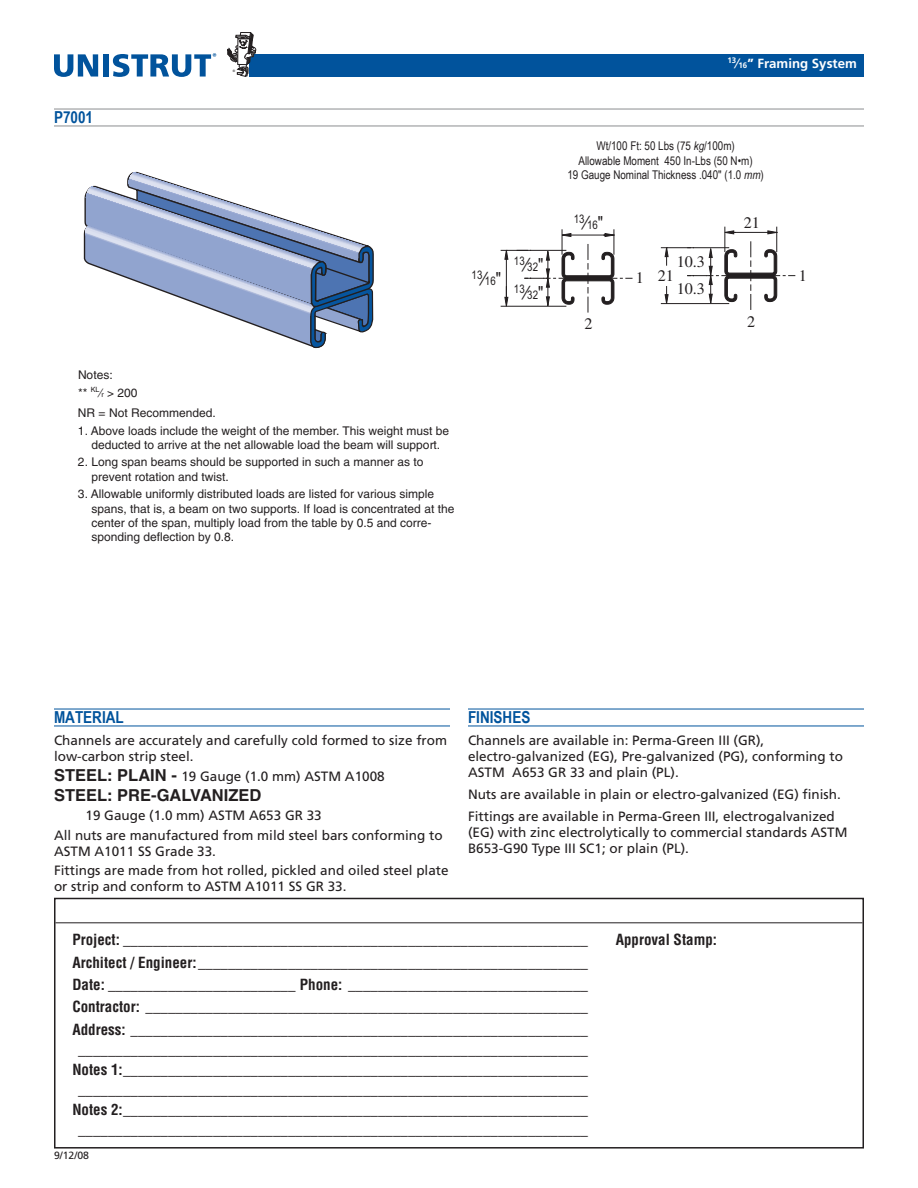
<style>
.page{position:relative;width:918px;height:1188px;background:#fff}
.page>*{position:absolute;margin:0;border:0;box-sizing:border-box;transform-origin:0 0}
.t1{font:700 16.5px "Helvetica";color:#231f20}
.t2{font:700 16.5px "Arial Narrow";color:#01539c}
.t3{font:700 16.5px "Arial Narrow";color:#01539c}
.t4{font:16.05px/27.2px "Times";color:#231f20}
.t5{font:700 condensed 15px/20.2px "Helvetica";color:#231f20;text-align:justify}
.t6{font:13.5px/16.2px "Frutiger";color:#231f20}
.t7{font:700 13.2px "Frutiger";color:#fff}
.t8{font:12px/14.4px "Helvetica";color:#231f20}
.t9{font:12px/14.4px "Arial Narrow";color:#231f20;text-align:center}
.t10{font:11.85px "Arial Narrow";color:#231f20}
.t11{font:10.5px "Frutiger";color:#231f20}
.t12{font:3.15px "Helvetica";color:#231f20}
.s1{font-size:7.2px}
.s2{font-size:7.95px}
.s3{font-style:italic}
.s4{font-size:18.15px}
.s5{font-family:"Helvetica";font-weight:700;font-size:16.5px}
</style>
<div class="page">
<hr style="left:56px;top:923px;width:806px;height:1px;background:#231f20">
<div style="left:54px;top:898px;width:810px;height:251px;border:2px solid #231f20"></div>
<svg style="left:54px;top:54px;width:44px;height:23px"></svg>
<div style="left:103px;top:54px;width:6px;height:23px;background:#01539c"></div>
<svg style="left:113px;top:53px;width:103px;height:24px"></svg>
<div style="left:249px;top:54px;width:615px;height:22px;background:#01539c"></div>
<svg style="left:227px;top:32px;width:31px;height:45px"></svg>
<hr style="left:54px;top:709px;width:396px;height:1px;background:#01539c">
<hr style="left:54px;top:726px;width:396px;height:1px;background:#01539c">
<hr style="left:468px;top:709px;width:396px;height:1px;background:#01539c">
<hr style="left:468px;top:726px;width:396px;height:1px;background:#01539c">
<hr style="left:54px;top:109px;width:810px;height:1px;background:#8b8d90">
<hr style="left:54px;top:126px;width:810px;height:1px;background:#8b8d90">
<hr style="left:501px;top:306px;width:65px;height:1px;background:#231f20">
<hr style="left:501px;top:250px;width:65px;height:1px;background:#231f20">
<svg style="left:504px;top:229px;width:129px;height:84px"></svg>
<hr style="left:661px;top:303px;width:68px;height:1px;background:#231f20">
<hr style="left:661px;top:247px;width:68px;height:1px;background:#231f20">
<svg style="left:664px;top:286px;width:5px;height:19px"></svg>
<svg style="left:664px;top:247px;width:5px;height:19px"></svg>
<svg style="left:687px;top:227px;width:108px;height:83px"></svg>
<svg style="left:84px;top:172px;width:290px;height:176px"></svg>
<p class="t3" style="left:54px;top:108px;width:41px">P7001</p>
<p class="t12" style="left:233px;top:69px;width:4px">®</p>
<p class="t8" style="left:78px;top:366px;width:61px;line-height:17.4px">Notes:<br>** <sup>KL</sup>⁄<span class="s1">r</span> &gt; 200</p>
<p class="t8" style="left:78px;top:406px;width:139px">NR = Not Recommended.</p>
<p class="t8" style="left:78px;top:423px;width:373px;text-align:center">1. Above loads include the weight of the member. This weight must be deducted to arrive at the net allowable load the beam will support.</p>
<p class="t8" style="left:91px;top:455px;width:334px;text-indent:-14px">2. Long span beams should be supported in such a manner as to prevent rotation and twist.</p>
<p class="t8" style="left:91px;top:487px;width:364px;text-indent:-14px">3. Allowable uniformly distributed loads are listed for various simple spans, that is, a beam on two supports. If load is concentrated at the center of the span, multiply load from the table by 0.5 and corre&shy;sponding deflection by 0.8.</p>
<p class="t7" style="left:727px;top:56px;width:131px"><sup>13</sup>⁄<span class="s2">16</span>” Framing System</p>
<p class="t9" style="left:567px;top:139px;width:198px">Wt/100 Ft: 50 Lbs (75 <span class="s3">kg</span>/100m)<br>Allowable Moment 450 In-Lbs (50 N•m)<br>19 Gauge Nominal Thickness .040" (1.0 <span class="s3">mm</span>)</p>
<p class="t10" style="left:574px;top:215px;width:31px">13<span class="s4">⁄</span>16<span class="s4">"</span></p>
<p class="t4" style="left:744px;top:209px;width:18px">21</p>
<p class="t4" style="left:677px;top:248px;width:30px">10.3<br>10.3</p>
<p class="t10" style="left:514px;top:257px;width:31px">13<span class="s4">⁄</span>32<span class="s4">"</span></p>
<p class="t10" style="left:514px;top:285px;width:31px">13<span class="s4">⁄</span>32<span class="s4">"</span></p>
<p class="t10" style="left:472px;top:271px;width:31px">13<span class="s4">⁄</span>16<span class="s4">"</span></p>
<p class="t4" style="left:658px;top:262px;width:18px">21</p>
<p class="t4" style="left:799px;top:262px;width:10px">1</p>
<p class="t4" style="left:636px;top:264px;width:10px">1</p>
<p class="t4" style="left:584px;top:310px;width:10px">2</p>
<p class="t4" style="left:747px;top:308px;width:10px">2</p>
<p class="t2" style="left:54px;top:708px;width:71px">MATERIAL</p>
<p class="t6" style="left:54px;top:732px;width:395px">Channels are accurately and carefully cold formed to size from low-carbon strip steel.</p>
<p class="t6" style="left:54px;top:768px;width:332px"><span class="s5">STEEL: PLAIN -</span> 19 Gauge (1.0 mm) ASTM A1008</p>
<p class="t1" style="left:54px;top:785px;width:209px">STEEL: PRE-GALVANIZED</p>
<p class="t6" style="left:54px;top:806px;width:390px;line-height:19.5px;text-indent:31px">19 Gauge (1.0 mm) ASTM A653 GR 33<br>All nuts are manufactured from mild steel bars conforming to</p>
<p class="t6" style="left:54px;top:841px;width:396px;line-height:19.5px">ASTM A1011 SS Grade 33.<br>Fittings are made from hot rolled, pickled and oiled steel plate</p>
<p class="t6" style="left:54px;top:879px;width:294px">or strip and conform to ASTM A1011 SS GR 33.</p>
<p class="t2" style="left:468px;top:708px;width:64px">FINISHES</p>
<p class="t6" style="left:468px;top:732px;width:377px">Channels are available in: Perma-Green III (GR), electro-galvanized (EG), Pre-galvanized (PG), conforming to<br>ASTM A653 GR 33 and plain (PL).</p>
<p class="t6" style="left:468px;top:783px;width:374px;line-height:21.6px">Nuts are available in plain or electro-galvanized (EG) finish.<br>Fittings are available in Perma-Green III, electrogalvanized</p>
<p class="t6" style="left:468px;top:824px;width:381px">(EG) with zinc electrolytically to commercial standards ASTM<br>B653-G90 Type III SC1; or plain (PL).</p>
<p class="t5" style="left:72px;top:929px;width:517px">Project: ______________________________________________________________</p>
<p class="t5" style="left:616px;top:929px;width:103px">Approval Stamp:</p>
<p class="t5" style="left:72px;top:951px;width:517px;line-height:22.4px">Architect / Engineer:____________________________________________________ Date: _________________________ Phone: ________________________________ Contractor: ___________________________________________________________ Address: _____________________________________________________________</p>
<p class="t5" style="left:72px;top:1039px;width:517px;text-align:center">____________________________________________________________________ Notes 1:______________________________________________________________ ____________________________________________________________________ Notes 2:______________________________________________________________ ____________________________________________________________________</p>
<p class="t11" style="left:54px;top:1149px;width:37px">9/12/08</p>
</div>
